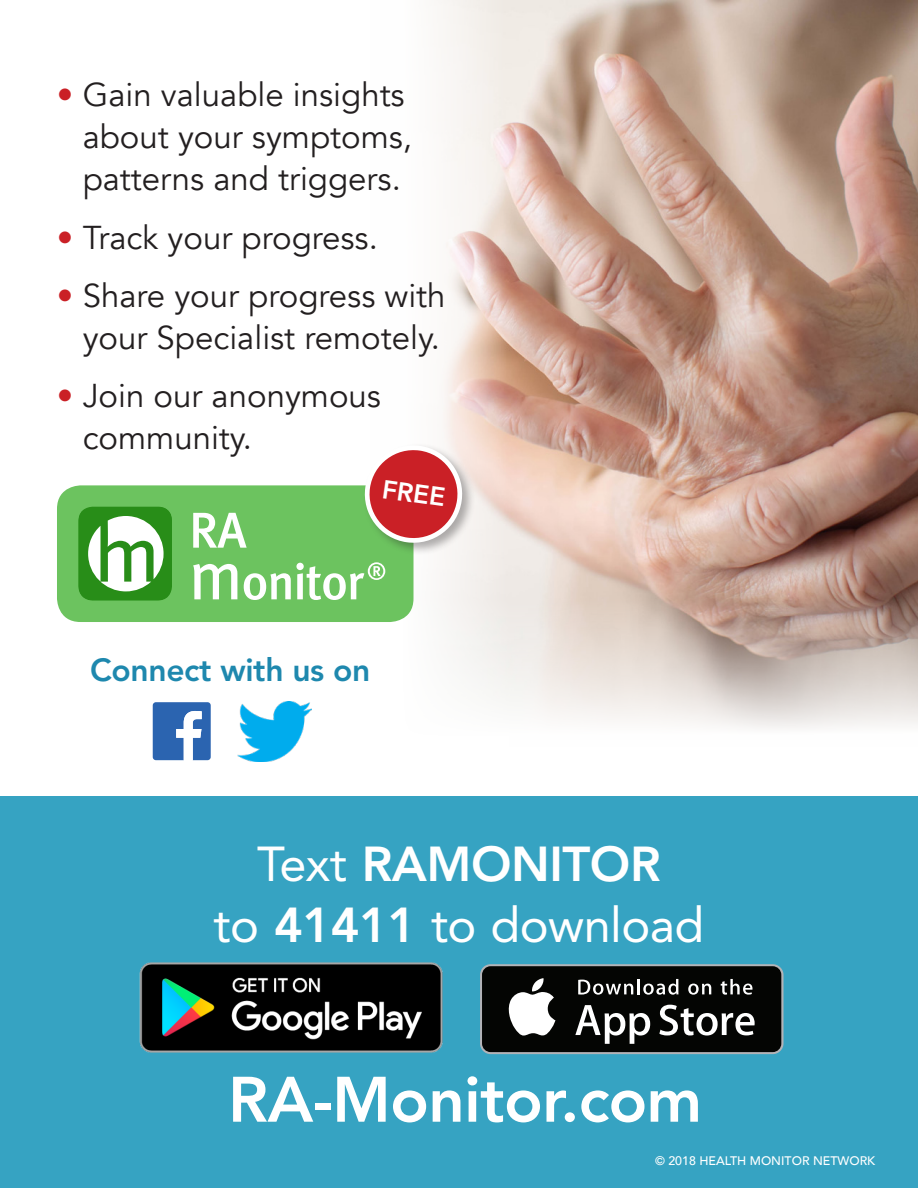
<style>
.page{position:relative;width:918px;height:1188px;background:#fff}
.page>*{position:absolute;margin:0;border:0;box-sizing:border-box;transform-origin:0 0}
.t1{font:800 63.6px "Avenir LT Std";letter-spacing:-.01em;color:#fff}
.t2{font:48.6px/60.9px "Avenir LT Std";letter-spacing:-.01em;color:#fff;text-align:center}
.t3{font:33px/42px "Avenir";color:#231f20}
.t4{font:800 31.8px "Avenir LT Std";letter-spacing:-.01em;color:#1e88ae}
.t5{font:800 26.1px "Avenir";color:#fff}
.t6{font:500 12.3px "Avenir";color:#fff}
.s1{color:#ca2026}
.s2{font-weight:800}
</style>
<div class="page">
<img style="left:395px;top:0;width:523px;height:728px">
<div style="left:0;top:797px;width:918px;height:391px;background:#36a3c2"></div>
<div style="left:57px;top:485px;width:357px;height:137px;background:#6cc35f;border-radius:24px"></div>
<svg style="left:193px;top:562px;width:192px;height:38px"></svg>
<svg style="left:193px;top:513px;width:54px;height:35px"></svg>
<svg style="left:78px;top:507px;width:94px;height:94px;background:#79b870"></svg>
<div style="left:362px;top:442px;width:113px;height:114px;background:#231f20;opacity:.36"></div>
<svg style="left:359px;top:439px;width:109px;height:106px"></svg>
<svg style="left:480px;top:964px;width:304px;height:90px;background:#a1aab0"></svg>
<div style="left:482px;top:966px;width:299px;height:86px;background:#040503;border-radius:9px"></div>
<svg style="left:508px;top:978px;width:47px;height:58px"></svg>
<svg style="left:575px;top:1005px;width:75px;height:39px"></svg>
<svg style="left:659px;top:1005px;width:96px;height:31px"></svg>
<svg style="left:578px;top:980px;width:55px;height:15px"></svg>
<hr style="left:637px;top:979px;width:3px;height:15px;background:#fff">
<svg style="left:643px;top:979px;width:35px;height:16px"></svg>
<svg style="left:688px;top:984px;width:23px;height:11px"></svg>
<svg style="left:721px;top:979px;width:31px;height:16px"></svg>
<img style="left:139px;top:962px;width:304px;height:91px">
<svg style="left:153px;top:702px;width:58px;height:58px"></svg>
<img style="left:238px;top:701px;width:74px;height:60px">
<p class="t3" style="left:83px;top:75px;width:331px;text-indent:-26px"><span class="s1">•</span> Gain valuable insights about your symptoms, patterns and triggers.</p>
<p class="t3" style="left:57px;top:217px;width:322px"><span class="s1">•</span> Track your progress.</p>
<p class="t3" style="left:57px;top:275px;width:390px;text-align:right"><span class="s1">•</span> Share your progress with your Specialist remotely.</p>
<p class="t3" style="left:83px;top:375px;width:300px;text-indent:-26px"><span class="s1">•</span> Join our anonymous community.</p>
<p class="t5" style="left:385px;top:468px;width:65px;rotate:8deg">FREE</p>
<p class="t4" style="left:90px;top:652px;width:282px">Connect with us on</p>
<p class="t2" style="left:214px;top:834px;width:492px">Text <span class="s2">RAMONITOR<br></span>to <span class="s2">41411</span> to download</p>
<p class="t1" style="left:228px;top:1062px;width:475px">RA-Monitor.com</p>
<p class="t6" style="left:655px;top:1150px;width:222px">© 2018 HEALTH MONITOR NETWORK</p>
</div>
